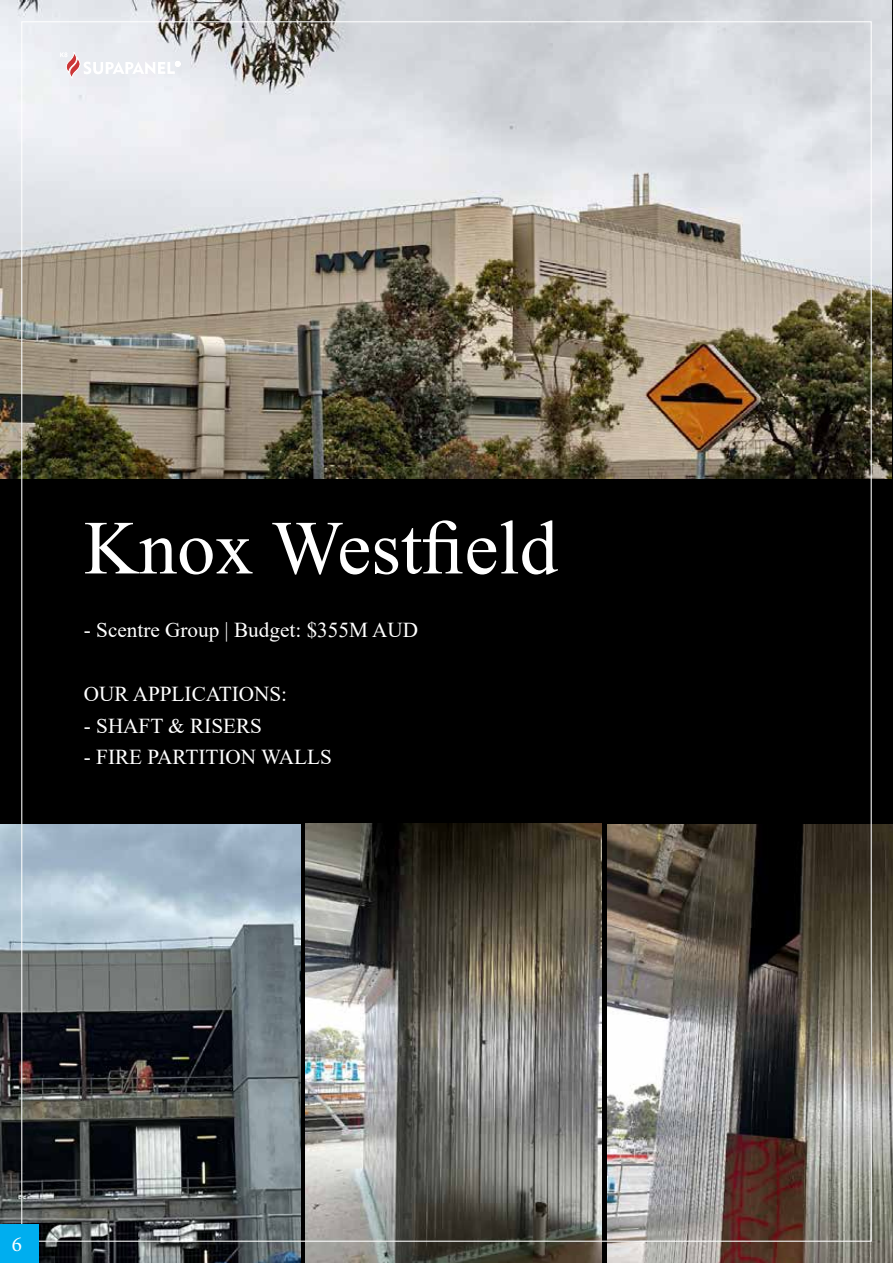
<style>
.page{position:relative;width:893px;height:1263px;background:#000}
.page>*{position:absolute;margin:0;border:0;box-sizing:border-box;transform-origin:0 0}
.t1{font:76.35px "Times New Roman";color:#fff}
.t2{font:21.15px "Times New Roman";color:#fff}
.t3{font:21.15px "Minion Pro";color:#fff}
</style>
<div class="page">
<img style="left:305px;top:823px;width:297px;height:440px">
<img style="left:1px;top:824px;width:300px;height:439px">
<img style="left:607px;top:824px;width:286px;height:439px">
<img style="left:0;top:0;width:891px;height:479px">
<svg style="left:60px;top:52px;width:120px;height:26px;background:#ede8ec"></svg>
<div style="left:0;top:1225px;width:38px;height:38px;background:#00aeef"></div>
<h1 class="t1" style="left:84px;top:494px;width:475px">Knox Westfield</h1>
<p class="t2" style="left:84px;top:615px;width:336px">- Scentre Group | Budget: $355M AUD</p>
<p class="t2" style="left:84px;top:679px;width:205px">OUR APPLICATIONS:</p>
<p class="t2" style="left:84px;top:710px;width:180px">- SHAFT &amp; RISERS</p>
<p class="t2" style="left:84px;top:742px;width:249px">- FIRE PARTITION WALLS</p>
<p class="t3" style="left:12px;top:1230px;width:12px">6</p>
</div>
